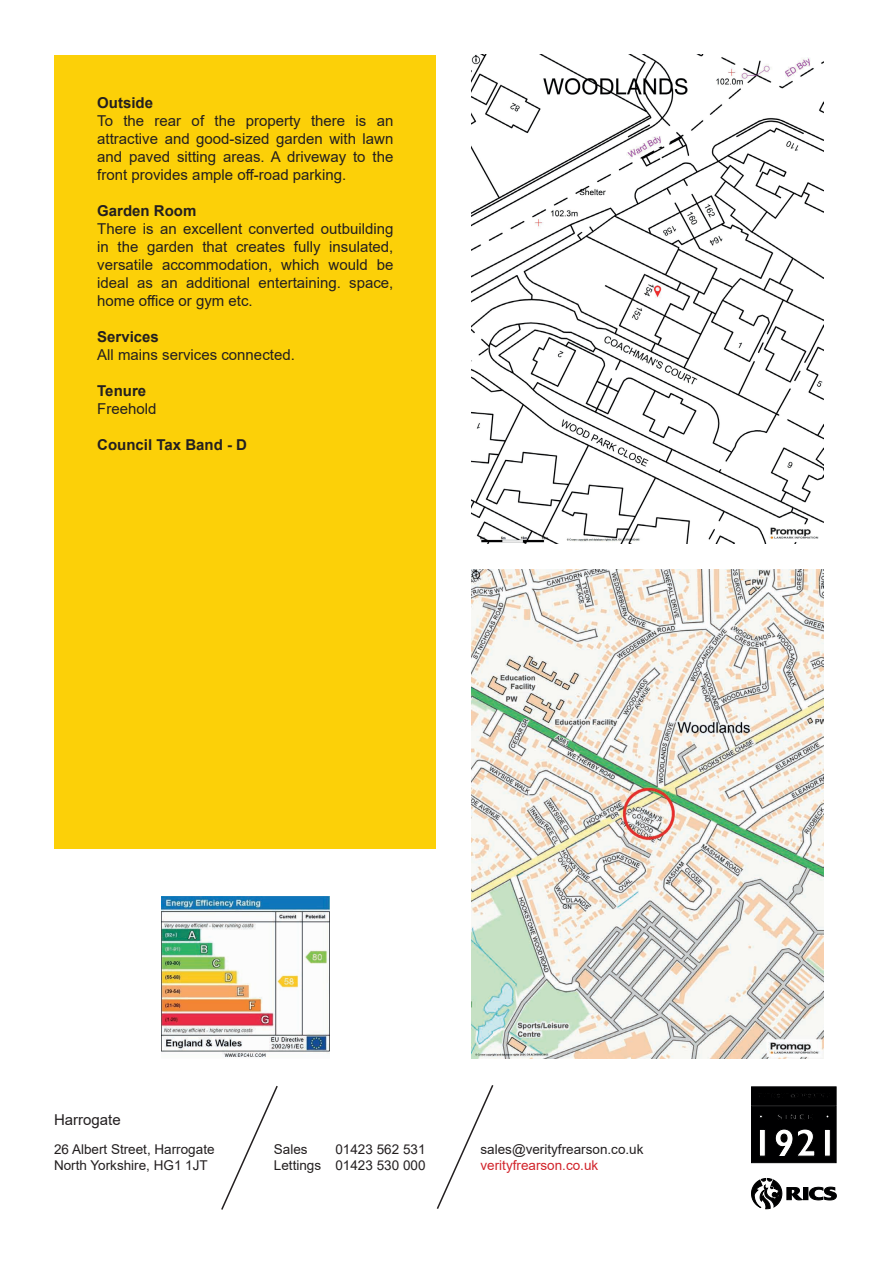
<style>
.page{position:relative;width:893px;height:1263px;background:#fff}
.page>*{position:absolute;margin:0;border:0;box-sizing:border-box;transform-origin:0 0}
.t1{font:15px/18px "Arial";color:#231f20;text-align:justify}
.t2{font:700 15px "Arial";color:#231f20}
.t3{font:13.5px/16.2px "Arial";color:#231f20}
.t4{font:13.5px "Arial";color:#d1232a}
</style>
<div class="page">
<div style="left:55px;top:55px;width:381px;height:793px;background:#fcd008"></div>
<img style="left:472px;top:54px;width:352px;height:489px">
<img style="left:472px;top:570px;width:352px;height:489px">
<img style="left:162px;top:896px;width:167px;height:162px">
<svg style="left:221px;top:1085px;width:57px;height:125px"></svg>
<svg style="left:436px;top:1085px;width:58px;height:124px"></svg>
<svg style="left:751px;top:1086px;width:86px;height:77px;background:#1d1d1e"></svg>
<svg style="left:809px;top:1186px;width:28px;height:15px"></svg>
<div style="left:803px;top:1187px;width:5px;height:13px;background:#000001"></div>
<svg style="left:751px;top:1178px;width:52px;height:31px"></svg>
<p class="t2" style="left:97px;top:92px;width:57px">Outside</p>
<p class="t1" style="left:97px;top:112px;width:298px">To the rear of the property there is an attractive and good-sized garden with lawn and paved sitting areas. A driveway to the front provides ample off-road parking.</p>
<p class="t2" style="left:97px;top:200px;width:101px">Garden Room</p>
<p class="t1" style="left:97px;top:220px;width:298px">There is an excellent converted outbuilding in the garden that creates fully insulated, versatile accommodation, which would be ideal as an additional entertaining. space, home office or gym etc.</p>
<p class="t2" style="left:97px;top:326px;width:63px">Services</p>
<p class="t1" style="left:97px;top:346px;width:199px">All mains services connected.</p>
<p class="t2" style="left:97px;top:380px;width:50px">Tenure</p>
<p class="t1" style="left:97px;top:400px;width:61px">Freehold</p>
<p class="t2" style="left:97px;top:434px;width:151px">Council Tax Band - D</p>
<p class="t1" style="left:54px;top:1111px;width:68px">Harrogate</p>
<p class="t3" style="left:54px;top:1141px;width:162px">26 Albert Street, Harrogate<br>North Yorkshire, HG1 1JT</p>
<p class="t3" style="left:274px;top:1141px;width:35px">Sales</p>
<p class="t3" style="left:274px;top:1141px;width:153px;text-align:right">01423 562 531<br>Lettings 01423 530 000</p>
<p class="t3" style="left:480px;top:1141px;width:164px">sales@verityfrearson.co.uk</p>
<p class="t4" style="left:480px;top:1156px;width:119px">verityfrearson.co.uk</p>
</div>
